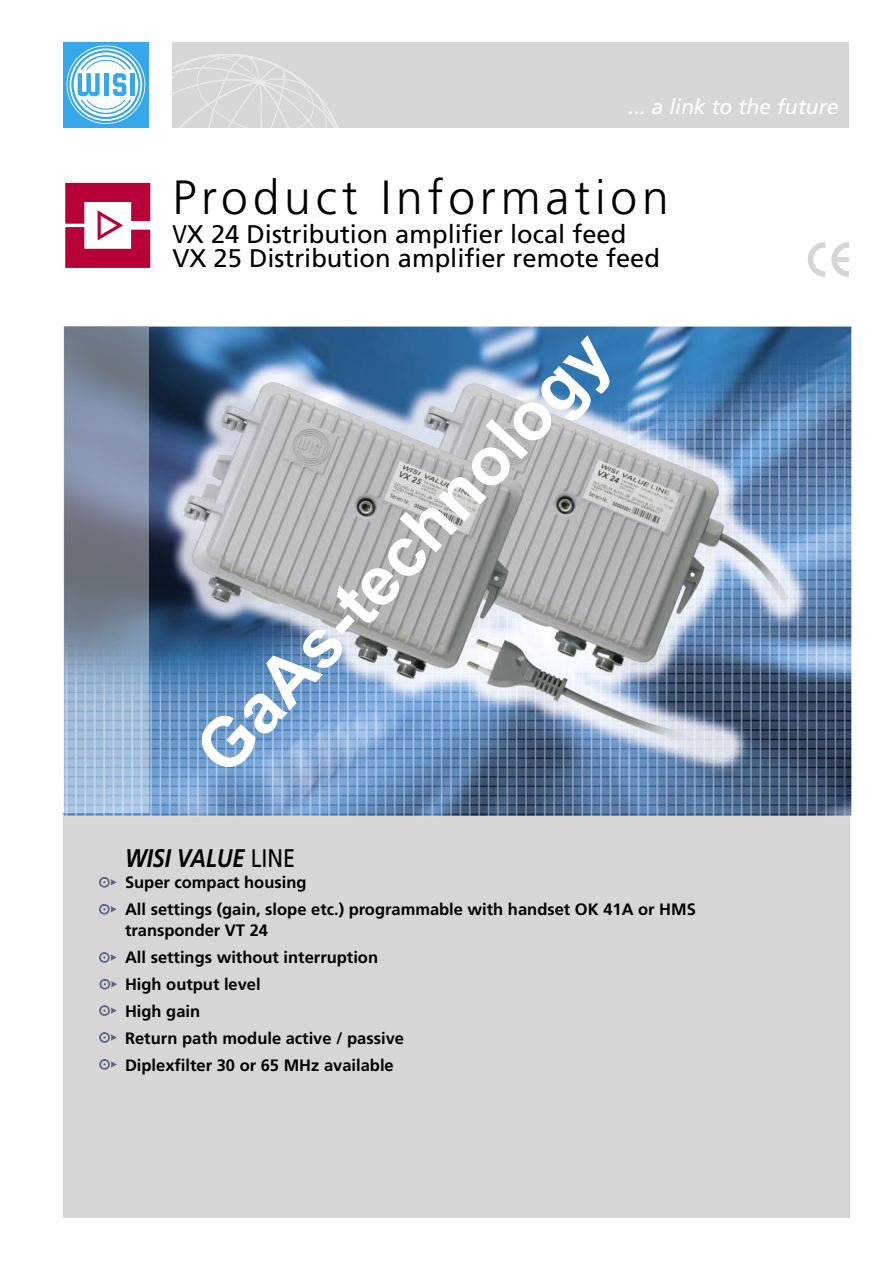
<style>
.page{position:relative;width:893px;height:1263px;background:#fff}
.page>*{position:absolute;margin:0;border:0;box-sizing:border-box;transform-origin:0 0}
.t1{font:700 69px "Arial";color:#fff}
.t2{font:300 48px "Frutiger";letter-spacing:.1em;color:#000}
.t3{font:25.5px "Frutiger";color:#000}
.t4{font:25.5px "Frutiger";color:#000;scale:.85 1}
.t5{font:italic 700 25.5px "Frutiger";color:#000;scale:.85 1}
.t6{font:italic 21px "Frutiger";color:#fff}
.t7{font:700 16.5px/21px "Frutiger";color:#000}
.s1{font-weight:400;font-style:normal}
</style>
<div class="page">
<div style="left:63px;top:42px;width:86px;height:85px;background:#36a7e9"></div>
<svg style="left:67px;top:45px;width:78px;height:79px"></svg>
<svg style="left:67px;top:46px;width:77px;height:77px"></svg>
<svg style="left:70px;top:49px;width:72px;height:72px"></svg>
<svg style="left:71px;top:50px;width:69px;height:69px"></svg>
<svg style="left:74px;top:52px;width:64px;height:65px"></svg>
<hr style="left:131px;top:73px;width:4px;height:23px;background:#36a7e9">
<svg style="left:78px;top:55px;width:54px;height:61px"></svg>
<div style="left:63px;top:814px;width:786px;height:404px;background:#d6d6d6"></div>
<div style="left:172px;top:42px;width:677px;height:86px;background:#d6d6d6"></div>
<svg style="left:172px;top:54px;width:167px;height:74px"></svg>
<svg style="left:808px;top:242px;width:17px;height:35px"></svg>
<svg style="left:831px;top:242px;width:18px;height:35px"></svg>
<svg style="left:99px;top:877px;width:18px;height:11px"></svg>
<svg style="left:99px;top:904px;width:18px;height:10px"></svg>
<svg style="left:99px;top:952px;width:18px;height:11px"></svg>
<svg style="left:100px;top:979px;width:17px;height:10px"></svg>
<svg style="left:99px;top:1005px;width:18px;height:11px"></svg>
<svg style="left:99px;top:1032px;width:18px;height:11px"></svg>
<svg style="left:99px;top:1059px;width:18px;height:11px"></svg>
<svg style="left:65px;top:183px;width:85px;height:85px"></svg>
<img style="left:62px;top:326px;width:790px;height:498px">
<svg style="left:63px;top:327px;width:86px;height:486px;background:#8898ae"></svg>
<p class="t6" style="left:628px;top:95px;width:212px">... a link to the future</p>
<p class="t2" style="left:172px;top:170px;width:498px">Product Information</p>
<p class="t4" style="left:172px;top:219px;width:535px">VX 24 Distribution amplifier local feed</p>
<p class="t3" style="left:172px;top:243px;width:489px">VX 25 Distribution amplifier remote feed</p>
<p class="t1" style="left:175px;top:730px;width:573px;rotate:-47deg">GaAs-technology</p>
<p class="t5" style="left:125px;top:843px;width:202px">WISI VALUE <span class="s1">LINE</span></p>
<p class="t7" style="left:125px;top:872px;width:183px">Super compact housing</p>
<p class="t7" style="left:125px;top:899px;width:572px">All settings (gain, slope etc.) programmable with handset OK 41A or HMS transponder VT 24</p>
<p class="t7" style="left:125px;top:947px;width:255px">All settings without interruption</p>
<p class="t7" style="left:125px;top:974px;width:137px">High output level</p>
<p class="t7" style="left:125px;top:1001px;width:77px">High gain</p>
<p class="t7" style="left:125px;top:1028px;width:281px">Return path module active / passive</p>
<p class="t7" style="left:125px;top:1055px;width:270px">Diplexfilter 30 or 65 MHz available</p>
</div>
